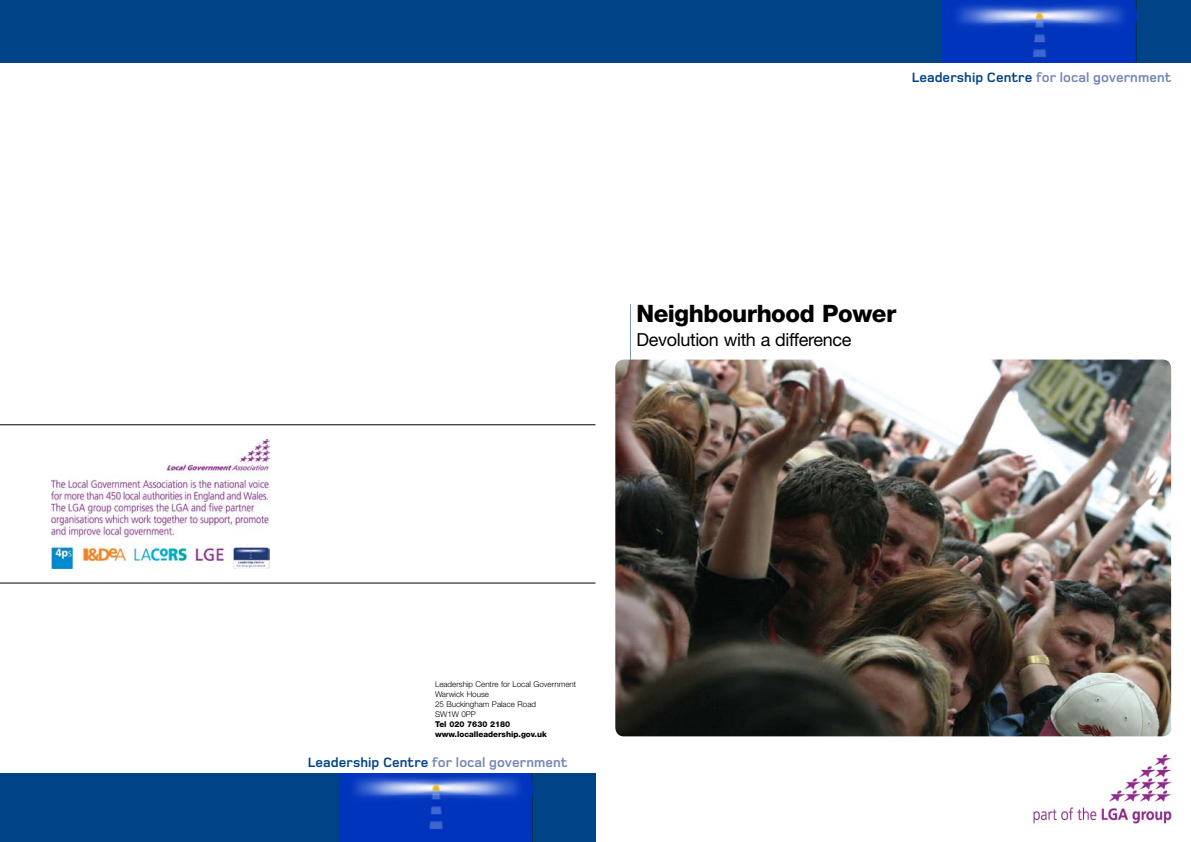
<style>
.page{position:relative;width:1191px;height:842px;background:#fff}
.page>*{position:absolute;margin:0;border:0;box-sizing:border-box;transform-origin:0 0}
.t1{font:800 24px "Helvetica Neue";letter-spacing:-.02em;color:#000}
.t2{font:18px "Helvetica Neue";letter-spacing:-.02em;color:#000}
.t3{font:700 14px "Foundry Monoline";letter-spacing:.005em;color:#7486b6}
.t4{font:300 8px/10px "Helvetica Neue";color:#000}
.t5{font:800 8px/10px "Helvetica Neue";color:#000}
.s1{color:#004386}
</style>
<div class="page">
<hr style="left:630px;top:304px;width:1px;height:74px;background:#7c98ad">
<div style="left:0;top:774px;width:595px;height:68px;background:#004386"></div>
<img style="left:339px;top:774px;width:194px;height:68px">
<div style="left:0;top:0;width:1191px;height:63px;background:#004386"></div>
<img style="left:942px;top:0;width:194px;height:63px">
<img style="left:615px;top:360px;width:556px;height:376px">
<img style="left:1033px;top:754px;width:139px;height:70px">
<img style="left:52px;top:440px;width:218px;height:128px">
<hr style="left:0;top:424px;width:595px;height:1px;background:#000">
<hr style="left:0;top:583px;width:595px;height:1px;background:#000">
<h3 class="t3" style="left:911px;top:70px;width:261px"><span class="s1">Leadership Centre</span> for local government</h3>
<h1 class="t1" style="left:636px;top:299px;width:261px">Neighbourhood Power</h1>
<h2 class="t2" style="left:636px;top:329px;width:216px">Devolution with a difference</h2>
<p class="t4" style="left:435px;top:679px;width:143px">Leadership Centre for Local Government<br>Warwick House<br>25 Buckingham Palace Road<br>SW1W 0PP</p>
<p class="t5" style="left:435px;top:719px;width:113px">Tel 020 7630 2180 www.localleadership.gov.uk</p>
<h3 class="t3" style="left:308px;top:755px;width:261px"><span class="s1">Leadership Centre</span> for local government</h3>
</div>
